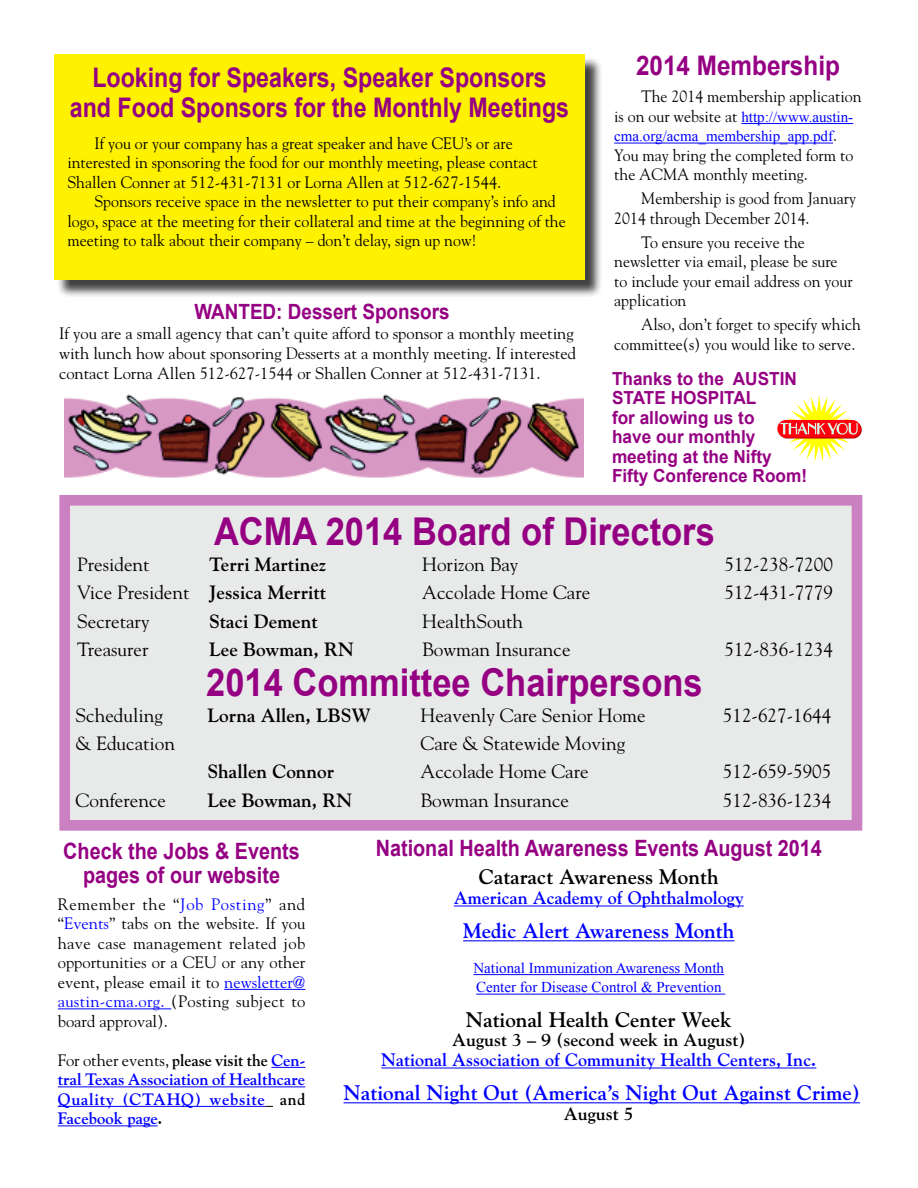
<style>
.page{position:relative;width:918px;height:1188px;background:#fff}
.page>*{position:absolute;margin:0;border:0;box-sizing:border-box;transform-origin:0 0}
.t1{font:700 38.4px "Arial";color:#950083;scale:.9 1}
.t2{font:700 27px/30px "Arial";color:#950083;text-align:center;scale:.86 1}
.t3{font:700 27px "Arial";color:#950083;scale:.9 1}
.t4{font:700 22.5px/24px "Arial";color:#950083;text-align:center;scale:.88 1}
.t5{font:700 21px "Goudy";color:#00f}
.t6{font:700 21px "Goudy";color:#000}
.t7{font:700 21px "Arial";color:#950083;scale:.9 1}
.t8{font:19.2px "Goudy";color:#000}
.t9{font:700 19.2px "Goudy";color:#000}
.t10{font:19.2px "Goudy";color:#020000}
.t11{font:700 19.2px "Goudy";color:#020000}
.t12{font:700 18px/19.5px "Arial";color:#950083;scale:.96 1}
.t13{font:700 18px "Goudy";color:#00f}
.t14{font:700 18px "Goudy";color:#000}
.t15{font:16.5px/19.5px "Goudy";color:#000;scale:.96 1}
.t16{font:16.5px/19.5px "Goudy";color:#000;text-align:justify}
.t17{font:700 16.5px/19.5px "Goudy";color:#00f;text-align:justify}
.t18{font:15px/19.5px "Times New Roman";color:#00f}
.s1{font-family:"Goudy";font-size:16.5px;color:#000}
.s2{font-weight:400;color:#000}
.s3{color:#020000}
.s4{color:#00f}
.s5{color:#000}
</style>
<div class="page">
<div style="left:57px;top:56px;width:546px;height:243px;background:#000;opacity:.75"></div>
<div style="left:54px;top:54px;width:531px;height:226px;background:#fff200"></div>
<svg style="left:777px;top:395px;width:85px;height:67px"></svg>
<hr style="left:224px;top:989px;width:81px;height:1px;background:#00f">
<hr style="left:58px;top:1008px;width:113px;height:1px;background:#00f">
<hr style="left:271px;top:1067px;width:34px;height:1px;background:#00f">
<hr style="left:58px;top:1086px;width:247px;height:1px;background:#00f">
<hr style="left:58px;top:1106px;width:208px;height:1px;background:#00f">
<hr style="left:58px;top:1125px;width:100px;height:1px;background:#00f">
<hr style="left:741px;top:123px;width:112px;height:1px;background:#00f">
<hr style="left:614px;top:143px;width:219px;height:1px;background:#00f">
<img style="left:65px;top:394px;width:518px;height:84px">
<svg style="left:59px;top:495px;width:803px;height:336px;background:#e5e0e5"></svg>
<hr style="left:454px;top:906px;width:290px;height:1px;background:#00f">
<hr style="left:463px;top:940px;width:272px;height:1px;background:#00f">
<hr style="left:474px;top:974px;width:250px;height:1px;background:#00f">
<hr style="left:476px;top:994px;width:249px;height:1px;background:#00f">
<hr style="left:381px;top:1068px;width:435px;height:1px;background:#00f">
<hr style="left:344px;top:1102px;width:516px;height:1px;background:#00f">
<h2 class="t2" style="left:70px;top:64px;width:582px">Looking for Speakers, Speaker Sponsors and Food Sponsors for the Monthly Meetings</h2>
<p class="t15" style="left:67px;top:133px;width:492px;text-indent:27px">If you or your company has a great speaker and have CEU’s or are interested in sponsoring the food for our monthly meeting, please contact<br>Shallen Conner at 512-431-7131 or Lorna Allen at 512-627-1544.</p>
<p class="t15" style="left:67px;top:191px;width:521px;text-indent:27px">Sponsors receive space in the newsletter to put their company’s info and logo, space at the meeting for their collateral and time at the beginning of the meeting to talk about their company – don’t delay, sign up now!</p>
<p class="t7" style="left:194px;top:298px;width:285px">WANTED: Dessert Sponsors</p>
<p class="t16" style="left:59px;top:323px;width:518px;text-align:left">If you are a small agency that can’t quite afford to sponsor a monthly meeting with lunch how about sponsoring Desserts at a monthly meeting. If interested contact Lorna Allen 512-627-1544 or Shallen Conner at 512-431-7131.</p>
<h2 class="t3" style="left:636px;top:48px;width:228px">2014 Membership</h2>
<p class="t15" style="left:641px;top:86px;width:231px">The 2014 membership application</p>
<p class="t18" style="left:614px;top:107px;width:241px"><span class="s1">is on our website at</span> http://www.austin&shy;cma.org/acma_membership_app.pdf<span class="s1">.</span></p>
<p class="t15" style="left:614px;top:145px;width:250px">You may bring the completed form to the ACMA monthly meeting.</p>
<p class="t15" style="left:614px;top:188px;width:253px;text-indent:27px">Membership is good from January<br>2014 through December 2014.</p>
<p class="t15" style="left:614px;top:232px;width:250px;text-indent:27px">To ensure you receive the newsletter via email, please be sure to include your email address on your application</p>
<p class="t15" style="left:614px;top:314px;width:258px;text-indent:27px">Also, don’t forget to specify which committee(s) you would like to serve.</p>
<p class="t12" style="left:612px;top:369px;width:205px">Thanks to the AUSTIN<br>STATE HOSPITAL<br>for allowing us to<br>have our monthly meeting at the Nifty<br>Fifty Conference Room!</p>
<h1 class="t1" style="left:214px;top:506px;width:558px">ACMA 2014 Board of Directors</h1>
<p class="t8" style="left:77px;top:552px;width:74px">President</p>
<p class="t9" style="left:209px;top:552px;width:119px">Terri Martinez</p>
<p class="t8" style="left:422px;top:552px;width:98px">Horizon Bay</p>
<p class="t8" style="left:724px;top:552px;width:110px">512-238-7200</p>
<p class="t11" style="left:77px;top:581px;width:251px"><span class="s2">Vice President</span> Jessica Merritt</p>
<p class="t10" style="left:422px;top:581px;width:170px">Accolade Home Care</p>
<p class="t10" style="left:724px;top:581px;width:110px">512-431-7779</p>
<p class="t8" style="left:77px;top:609px;width:74px">Secretary</p>
<p class="t9" style="left:209px;top:609px;width:110px"><span class="s3">S</span>taci Dement</p>
<p class="t8" style="left:422px;top:609px;width:103px">HealthSouth</p>
<p class="t8" style="left:77px;top:637px;width:73px">Treasurer</p>
<p class="t9" style="left:209px;top:637px;width:146px">Lee Bowman, RN</p>
<p class="t8" style="left:422px;top:637px;width:150px">Bowman Insurance</p>
<p class="t8" style="left:724px;top:637px;width:110px">512-836-1234</p>
<h1 class="t1" style="left:206px;top:657px;width:553px">2014 Committee Chairpersons</h1>
<p class="t8" style="left:76px;top:703px;width:89px">Scheduling</p>
<p class="t9" style="left:208px;top:703px;width:164px">Lorna Allen, LBSW</p>
<p class="t8" style="left:421px;top:703px;width:227px">Heavenly Care Senior Home</p>
<p class="t8" style="left:723px;top:703px;width:110px">512-627-1644</p>
<p class="t8" style="left:76px;top:732px;width:101px">&amp; Education</p>
<p class="t8" style="left:421px;top:732px;width:206px">Care &amp; Statewide Moving</p>
<p class="t9" style="left:208px;top:760px;width:128px">Shallen Connor</p>
<p class="t8" style="left:421px;top:760px;width:170px">Accolade Home Care</p>
<p class="t8" style="left:723px;top:760px;width:110px">512-659-5905</p>
<p class="t8" style="left:76px;top:788px;width:92px">Conference</p>
<p class="t9" style="left:208px;top:788px;width:146px">Lee Bowman, RN</p>
<p class="t8" style="left:421px;top:788px;width:150px">Bowman Insurance</p>
<p class="t8" style="left:723px;top:788px;width:110px">512-836-1234</p>
<h3 class="t4" style="left:63px;top:840px;width:270px">Check the Jobs &amp; Events pages of our website</h3>
<p class="t16" style="left:58px;top:894px;width:249px">Remember the “<span class="s4">Job Posting</span>” and “<span class="s4">Events</span>” tabs on the website. If you have case management related job opportunities or a CEU or any other event, please email it to <span class="s4">newsletter@ austin-cma.org.</span> (Posting subject to board approval).</p>
<p class="t17" style="left:58px;top:1050px;width:249px"><span class="s2">For other events,</span> <span class="s5">please visit the</span> Cen&shy;tral Texas Association of Healthcare Quality (CTAHQ) website <span class="s5">and </span>Facebook page<span class="s5">.</span></p>
<h3 class="t4" style="left:376px;top:836px;width:508px">National Health Awareness Events August 2014</h3>
<p class="t6" style="left:479px;top:864px;width:241px">Cataract Awareness Month</p>
<p class="t13" style="left:454px;top:887px;width:291px">American Academy of Ophthalmology</p>
<p class="t5" style="left:463px;top:918px;width:273px">Medic Alert Awareness Month</p>
<p class="t18" style="left:474px;top:958px;width:252px">National Immunization Awareness Month<br>Center for Disease Control &amp; Prevention</p>
<p class="t6" style="left:466px;top:1007px;width:267px">National Health Center Week</p>
<p class="t14" style="left:452px;top:1029px;width:295px">August 3 – 9 (second week in August)</p>
<p class="t13" style="left:381px;top:1049px;width:437px">National Association of Community Health Centers, Inc.</p>
<p class="t5" style="left:344px;top:1080px;width:518px">National Night Out (America’s Night Out Against Crime)</p>
<p class="t14" style="left:564px;top:1103px;width:72px">August 5</p>
</div>
